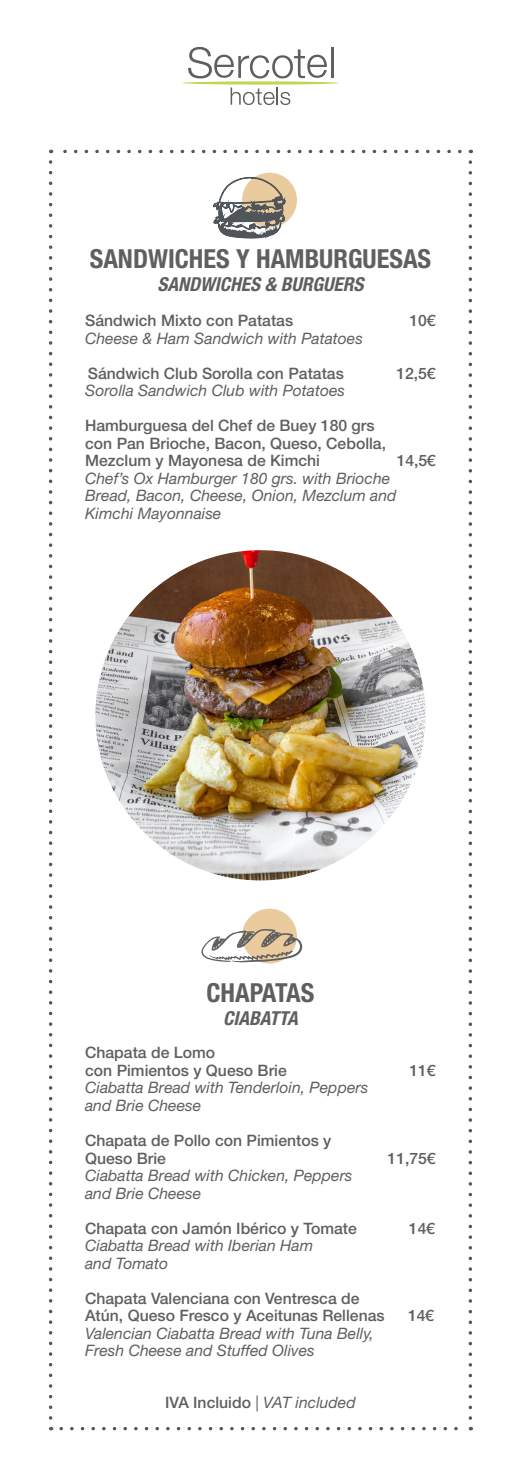
<style>
.page{position:relative;width:521px;height:1474px;background:#fff}
.page>*{position:absolute;margin:0;border:0;box-sizing:border-box;transform-origin:0 0}
.t1{font:700 condensed 26.25px "Helvetica Neue LT Std";color:#5f5f62}
.t2{font:italic 700 condensed 19.25px "Helvetica Neue LT Std";color:#5f5f62}
.t3{font:italic 15.75px/17.5px "Helvetica Neue LT Std";color:#5f5f62}
.t4{font:500 15.75px/17.5px "Helvetica Neue LT Std";color:#5f5f62}
.s1{font-weight:500;font-style:normal}
</style>
<div class="page">
<svg style="left:182px;top:81px;width:156px;height:4px"></svg>
<svg style="left:188px;top:47px;width:139px;height:31px"></svg>
<hr style="left:331px;top:48px;width:3px;height:30px;background:#5f5f62">
<svg style="left:231px;top:87px;width:59px;height:18px"></svg>
<svg style="left:49px;top:162px;width:3px;height:1268px"></svg>
<svg style="left:61px;top:1426px;width:410px;height:4px"></svg>
<svg style="left:469px;top:150px;width:3px;height:1267px"></svg>
<svg style="left:51px;top:150px;width:409px;height:3px"></svg>
<div style="left:242px;top:908px;width:55px;height:55px;background:#eacb9d;border-radius:50%"></div>
<div style="left:242px;top:173px;width:55px;height:54px;background:#eacb9d;border-radius:50%"></div>
<svg style="left:213px;top:177px;width:74px;height:62px"></svg>
<svg style="left:201px;top:927px;width:102px;height:36px"></svg>
<img style="left:95px;top:550px;width:330px;height:330px;border-radius:165px">
<p class="t1" style="left:90px;top:242px;width:343px">SANDWICHES Y HAMBURGUESAS</p>
<p class="t2" style="left:157px;top:272px;width:208px">SANDWICHES &amp; BURGUERS</p>
<p class="t4" style="left:85px;top:311px;width:210px">Sándwich Mixto con Patatas</p>
<p class="t4" style="left:409px;top:311px;width:28px">10€</p>
<p class="t3" style="left:85px;top:329px;width:279px">Cheese &amp; Ham Sandwich with Patatoes</p>
<p class="t4" style="left:88px;top:364px;width:257px">Sándwich Club Sorolla con Patatas</p>
<p class="t4" style="left:396px;top:364px;width:41px">12,5€</p>
<p class="t3" style="left:85px;top:381px;width:261px">Sorolla Sandwich Club with Potatoes</p>
<p class="t4" style="left:85px;top:416px;width:291px">Hamburguesa del Chef de Buey 180 grs</p>
<p class="t4" style="left:85px;top:434px;width:302px">con Pan Brioche, Bacon, Queso, Cebolla,<br>Mezclum y Mayonesa de Kimchi</p>
<p class="t4" style="left:397px;top:451px;width:41px">14,5€</p>
<p class="t3" style="left:85px;top:469px;width:313px">Chef’s Ox Hamburger 180 grs. with Brioche<br>Bread, Bacon, Cheese, Onion, Mezclum and<br>Kimchi Mayonnaise</p>
<p class="t1" style="left:206px;top:976px;width:110px">CHAPATAS</p>
<p class="t2" style="left:223px;top:1006px;width:76px">CIABATTA</p>
<p class="t4" style="left:85px;top:1043px;width:132px">Chapata de Lomo</p>
<p class="t4" style="left:85px;top:1061px;width:203px">con Pimientos y Queso Brie</p>
<p class="t4" style="left:409px;top:1061px;width:28px">11€</p>
<p class="t3" style="left:85px;top:1078px;width:285px">Ciabatta Bread with Tenderloin, Peppers</p>
<p class="t3" style="left:85px;top:1096px;width:118px">and Brie Cheese</p>
<p class="t4" style="left:85px;top:1131px;width:248px">Chapata de Pollo con Pimientos y</p>
<p class="t4" style="left:85px;top:1148px;width:82px">Queso Brie</p>
<p class="t4" style="left:388px;top:1148px;width:50px">11,75€</p>
<p class="t3" style="left:85px;top:1166px;width:269px">Ciabatta Bread with Chicken, Peppers and Brie Cheese</p>
<p class="t4" style="left:85px;top:1218px;width:273px">Chapata con Jamón Ibérico y Tomate</p>
<p class="t4" style="left:409px;top:1218px;width:28px">14€</p>
<p class="t3" style="left:85px;top:1236px;width:229px">Ciabatta Bread with Iberian Ham</p>
<p class="t3" style="left:85px;top:1253px;width:84px">and Tomato</p>
<p class="t4" style="left:85px;top:1288px;width:276px">Chapata Valenciana con Ventresca de</p>
<p class="t4" style="left:85px;top:1306px;width:301px">Atún, Queso Fresco y Aceitunas Rellenas</p>
<p class="t4" style="left:408px;top:1306px;width:28px">14€</p>
<p class="t3" style="left:85px;top:1323px;width:290px">Valencian Ciabatta Bread with Tuna Belly,</p>
<p class="t3" style="left:85px;top:1341px;width:231px">Fresh Cheese and Stuffed Olives</p>
<p class="t3" style="left:165px;top:1393px;width:192px"><span class="s1">IVA Incluido</span> | VAT included</p>
</div>
